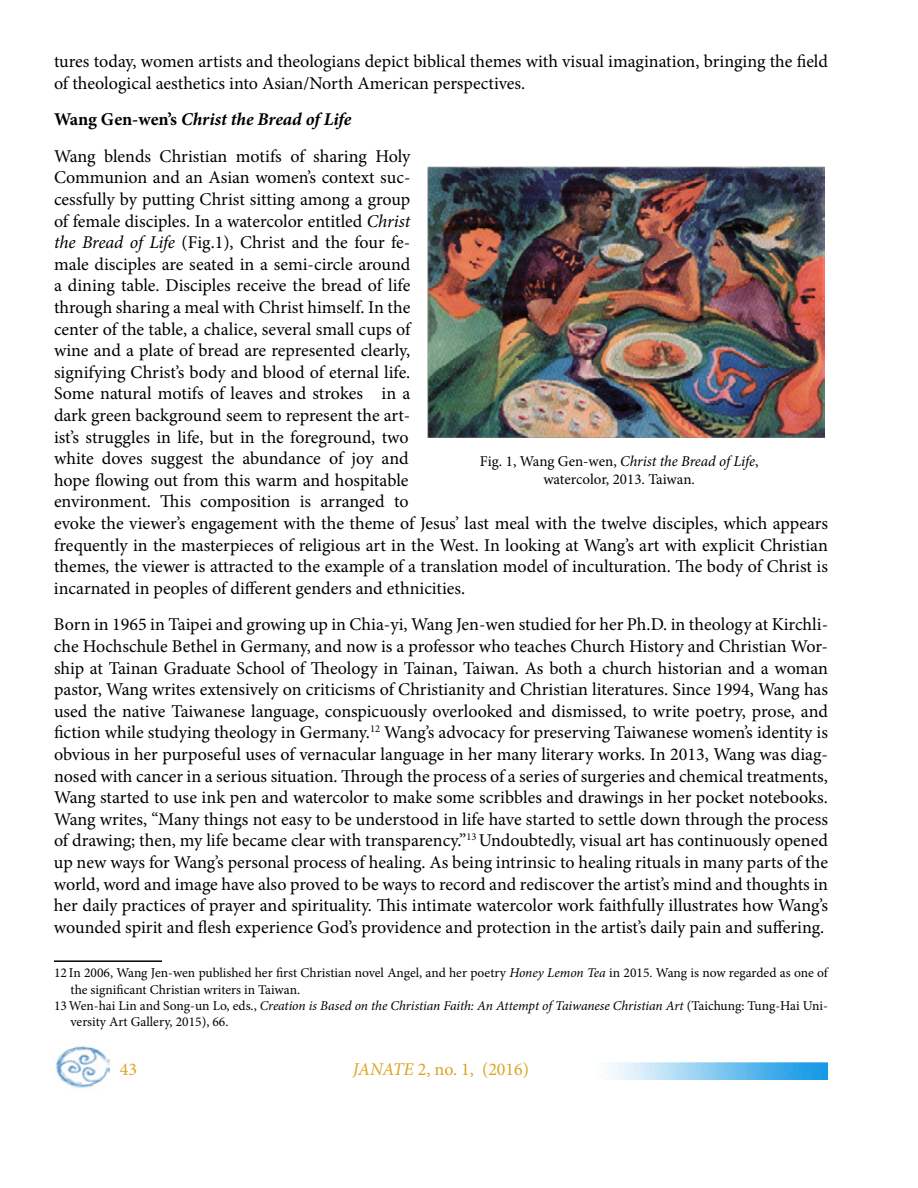
<style>
.page{position:relative;width:918px;height:1188px;background:#fff}
.page>*{position:absolute;margin:0;border:0;box-sizing:border-box;transform-origin:0 0}
.t1{font:18px/21.6px "Minion Pro";color:#000}
.t2{font:18px "Minion Pro";color:#daa520}
.t3{font:15px/18px "Minion Pro";letter-spacing:-.005em;color:#000;text-align:center}
.t4{font:13.5px "Minion Pro";color:#000}
.t5{font:italic 13.5px "Minion Pro";letter-spacing:-.01em;color:#000}
.s1{font-weight:700}
.s2{font-weight:700;font-style:italic}
.s3{font-style:italic}
.s4{font-style:normal}
</style>
<div class="page">
<img style="left:600px;top:1062px;width:228px;height:18px">
<img style="left:55px;top:1046px;width:55px;height:42px">
<hr style="left:54px;top:960px;width:108px;height:2px;background:#000">
<img style="left:427px;top:166px;width:398px;height:271px">
<p class="t1" style="left:54px;top:51px;width:775px">tures today, women artists and theologians depict biblical themes with visual imagination, bringing the field of theological aesthetics into Asian/North American perspectives.</p>
<p class="t1" style="left:54px;top:101px;width:358px;line-height:36.6px"><span class="s1">Wang Gen-wen’s</span> <span class="s2">Christ the Bread of Life<br></span>Wang blends Christian motifs of sharing Holy</p>
<p class="t1" style="left:54px;top:167px;width:776px">Communion and an Asian women’s context suc-<br>cessfully by putting Christ sitting among a group<br>of female disciples. In a watercolor entitled <span class="s3">Christ<br>the Bread of Life</span> (Fig.1), Christ and the four fe-<br>male disciples are seated in a semi-circle around<br>a dining table. Disciples receive the bread of life<br>through sharing a meal with Christ himself. In the<br>center of the table, a chalice, several small cups of<br>wine and a plate of bread are represented clearly,<br>signifying Christ’s body and blood of eternal life.<br>Some natural motifs of leaves and strokes in a<br>dark green background seem to represent the art-<br>ist’s struggles in life, but in the foreground, two<br>white doves suggest the abundance of joy and<br>hope flowing out from this warm and hospitable<br>environment. This composition is arranged to<br>evoke the viewer’s engagement with the theme of Jesus’ last meal with the twelve disciples, which appears frequently in the masterpieces of religious art in the West. In looking at Wang’s art with explicit Christian themes<span class="s3">,</span> the viewer is attracted to the example of a translation model of inculturation. The body of Christ is incarnated in peoples of different genders and ethnicities.</p>
<p class="t1" style="left:54px;top:614px;width:776px;text-align:justify">Born in 1965 in Taipei and growing up in Chia-yi, Wang Jen-wen studied for her Ph.D. in theology at Kirchli&shy;che Hochschule Bethel in Germany, and now is a professor who teaches Church History and Christian Wor&shy;ship at Tainan Graduate School of Theology in Tainan, Taiwan. As both a church historian and a woman pastor, Wang writes extensively on criticisms of Christianity and Christian literatures. Since 1994, Wang has used the native Taiwanese language, conspicuously overlooked and dismissed, to write poetry, prose, and fiction while studying theology in Germany.<sup>12</sup> Wang’s advocacy for preserving Taiwanese women’s identity is obvious in her purposeful uses of vernacular language in her many literary works. In 2013, Wang was diag&shy;nosed with cancer in a serious situation. Through the process of a series of surgeries and chemical treatments, Wang started to use ink pen and watercolor to make some scribbles and drawings in her pocket notebooks.<br>Wang writes, “Many things not easy to be understood in life have started to settle down through the process of drawing; then, my life became clear with transparency.”<sup>13</sup> Undoubtedly, visual art has continuously opened up new ways for Wang’s personal process of healing. As being intrinsic to healing rituals in many parts of the world, word and image have also proved to be ways to record and rediscover the artist’s mind and thoughts in her daily practices of prayer and spirituality. This intimate watercolor work faithfully illustrates how Wang’s wounded spirit and flesh experience God’s providence and protection in the artist’s daily pain and suffering.</p>
<p class="t4" style="left:54px;top:964px;width:775px">12 In 2006, Wang Jen-wen published her first Christian novel Angel, and her poetry <span class="s3">Honey Lemon Tea</span> in 2015. Wang is now regarded as one of</p>
<p class="t4" style="left:70px;top:980px;width:231px">the significant Christian writers in Taiwan.</p>
<p class="t5" style="left:54px;top:996px;width:775px"><span class="s4">13 Wen-hai Lin and Song-un Lo, eds.,</span> Creation is Based on the Christian Faith: An Attempt of Taiwanese Christian Art <span class="s4">(Taichung: Tung-Hai Uni-</span></p>
<p class="t4" style="left:70px;top:1013px;width:160px">versity Art Gallery, 2015), 66.</p>
<p class="t3" style="left:480px;top:453px;width:280px">Fig. 1, Wang Gen-wen, <span class="s3">Christ the Bread of Life</span>, watercolor, 2013. Taiwan.</p>
<p class="t2" style="left:120px;top:1058px;width:19px">43</p>
<p class="t2" style="left:353px;top:1058px;width:178px"><span class="s3">JANATE</span> 2, no. 1, (2016)</p>
</div>
